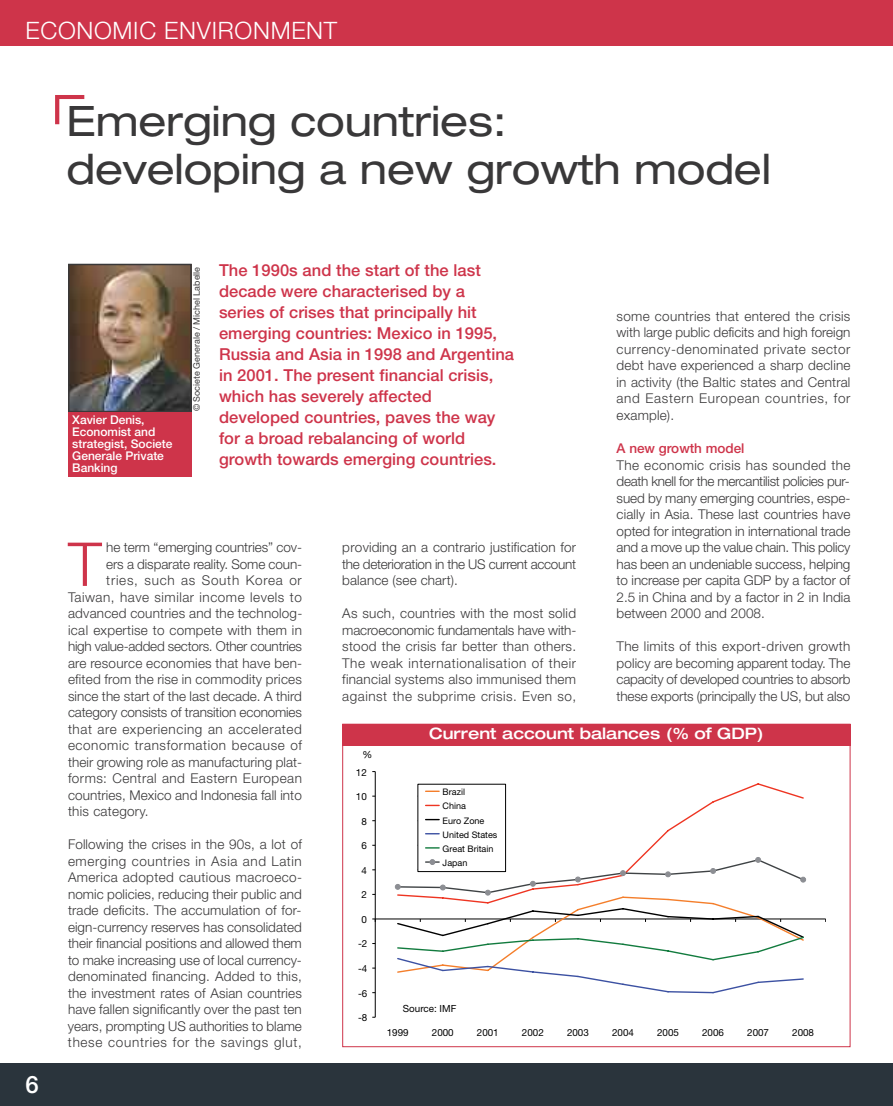
<style>
.page{position:relative;width:893px;height:1106px;background:#fff}
.page>*{position:absolute;margin:0;border:0;box-sizing:border-box;transform-origin:0 0}
.t1{font:300 60.6px "Helvetica Neue";color:#ce344a}
.t2{font:expanded 42px/48px "Helvetica Neue";letter-spacing:-.005em;color:#393839}
.t3{font:300 24px "Helvetica Neue";letter-spacing:.03em;color:#fff}
.t4{font:500 24px "Helvetica Neue";color:#fff}
.t5{font:500 16.5px/21px "Helvetica Neue";letter-spacing:.005em;color:#ce344a}
.t6{font:500 expanded 15.75px "Helvetica Neue";color:#fff}
.t7{font:300 13.5px/16.5px "Helvetica Neue";letter-spacing:.015em;color:#393839;text-align:justify}
.t8{font:300 13.5px "Helvetica Neue";letter-spacing:-.01em;color:#393839}
.t9{font:300 13.5px "Helvetica Neue";letter-spacing:.045em;color:#393839}
.t10{font:300 13.5px "Helvetica Neue";letter-spacing:-.02em;color:#393839}
.t11{font:300 13.5px "Helvetica Neue";letter-spacing:.04em;color:#393839}
.t12{font:300 13.5px "Helvetica Neue";letter-spacing:.035em;color:#393839}
.t13{font:300 13.5px "Helvetica Neue";letter-spacing:-.005em;color:#393839}
.t14{font:300 13.5px "Helvetica Neue";letter-spacing:.055em;color:#393839}
.t15{font:500 13.5px "Helvetica Neue";color:#ce344a}
.t16{font:500 12px/12px "Helvetica Neue";color:#fff}
.t17{font:9.75px "Helvetica Neue";color:#000}
.t18{font:9px/14.1px "Helvetica Neue";color:#000}
.t19{font:9px "Helvetica Neue";color:#393839}
</style>
<div class="page">
<img style="left:71px;top:267px;width:118px;height:142px">
<div style="left:68px;top:264px;width:124px;height:148px;border:2px solid #393839"></div>
<div style="left:68px;top:412px;width:124px;height:64px;background:#ce344a"></div>
<div style="left:0;top:1063px;width:893px;height:43px;background:#2a343c"></div>
<div style="left:0;top:0;width:893px;height:46px;background:#ce344a"></div>
<svg style="left:55px;top:95px;width:29px;height:29px"></svg>
<hr style="left:375px;top:771px;width:1px;height:246px;background:#000">
<hr style="left:375px;top:918px;width:451px;height:1px;background:#000">
<svg style="left:395px;top:784px;width:411px;height:210px"></svg>
<div style="left:342px;top:724px;width:508px;height:21px;background:#ce344a"></div>
<div style="left:342px;top:724px;width:508px;height:323px;border:1px solid #ce344a"></div>
<h3 class="t3" style="left:26px;top:21px;width:313px">ECONOMIC ENVIRONMENT</h3>
<h2 class="t2" style="left:67px;top:102px;width:706px">Emerging countries:<br>developing a new growth model</h2>
<h3 class="t4" style="left:26px;top:1076px;width:15px">6</h3>
<p class="t5" style="left:219px;top:261px;width:297px">The 1990s and the start of the last decade were characterised by a series of crises that principally hit emerging countries: Mexico in 1995, Russia and Asia in 1998 and Argentina in 2001. The present financial crisis, which has severely affected developed countries, paves the way for a broad rebalancing of world growth towards emerging countries.</p>
<p class="t19" style="left:193px;top:411px;width:146px;rotate:-90deg">© Societe Generale / Michel Labelle</p>
<p class="t7" style="left:617px;top:309px;width:235px">some countries that entered the crisis with large public deficits and high foreign currency-denominated private sector debt have experienced a sharp decline in activity (the Baltic states and Central and Eastern European countries, for example).</p>
<p class="t15" style="left:617px;top:443px;width:129px">A new growth model</p>
<p class="t7" style="left:617px;top:458px;width:235px">The economic crisis has sounded the death knell for the mercantilist policies pur&shy;sued by many emerging countries, espe&shy;cially in Asia. These last countries have opted for integration in international trade and a move up the value chain. This policy has been an undeniable success, helping to increase per capita GDP by a factor of 2.5 in China and by a factor in 2 in India between 2000 and 2008.</p>
<p class="t7" style="left:617px;top:639px;width:235px">The limits of this export-driven growth policy are becoming apparent today. The capacity of developed countries to absorb these exports (principally the US, but also</p>
<p class="t16" style="left:72px;top:414px;width:102px">Xavier Denis,<br>Economist and strategist, Societe<br>Generale Private<br>Banking</p>
<p class="t7" style="left:342px;top:540px;width:235px">providing an a contrario justification for the deterioration in the US current account balance (see chart).</p>
<p class="t7" style="left:342px;top:606px;width:236px">As such, countries with the most solid macroeconomic fundamentals have with&shy;stood the crisis far better than others.<br>The weak internationalisation of their financial systems also immunised them against the subprime crisis. Even so,</p>
<p class="t13" style="left:106px;top:542px;width:197px">he term “emerging countries” cov-</p>
<p class="t8" style="left:106px;top:559px;width:197px">ers a disparate reality. Some coun-</p>
<p class="t14" style="left:106px;top:575px;width:197px">tries, such as South Korea or</p>
<p class="t11" style="left:68px;top:592px;width:235px">Taiwan, have similar income levels to</p>
<p class="t7" style="left:68px;top:606px;width:236px">advanced countries and the technolog-</p>
<p class="t7" style="left:68px;top:623px;width:235px">ical expertise to compete with them in</p>
<p class="t10" style="left:68px;top:641px;width:235px">high value-added sectors. Other countries</p>
<p class="t7" style="left:68px;top:656px;width:236px">are resource economies that have ben-</p>
<p class="t7" style="left:68px;top:672px;width:235px">efited from the rise in commodity prices</p>
<p class="t7" style="left:68px;top:689px;width:235px">since the start of the last decade. A third</p>
<p class="t8" style="left:68px;top:707px;width:235px">category consists of transition economies</p>
<p class="t9" style="left:68px;top:724px;width:235px">that are experiencing an accelerated</p>
<p class="t9" style="left:68px;top:740px;width:235px">economic transformation because of</p>
<p class="t7" style="left:68px;top:755px;width:236px">their growing role as manufacturing plat-</p>
<p class="t12" style="left:68px;top:773px;width:235px">forms: Central and Eastern European</p>
<p class="t7" style="left:68px;top:788px;width:235px">countries, Mexico and Indonesia fall into</p>
<p class="t7" style="left:68px;top:804px;width:82px">this category.</p>
<p class="t7" style="left:68px;top:837px;width:236px">Following the crises in the 90s, a lot of emerging countries in Asia and Latin America adopted cautious macroeco&shy;nomic policies, reducing their public and trade deficits. The accumulation of for&shy;eign-currency reserves has consolidated their financial positions and allowed them to make increasing use of local currency&shy;denominated financing. Added to this, the investment rates of Asian countries have fallen significantly over the past ten years, prompting US authorities to blame these countries for the savings glut,</p>
<h1 class="t1" style="left:68px;top:542px;width:35px">T</h1>
<p class="t6" style="left:429px;top:727px;width:336px">Current account balances (% of GDP)</p>
<p class="t17" style="left:363px;top:750px;width:11px">%</p>
<p class="t17" style="left:356px;top:768px;width:12px">12</p>
<p class="t18" style="left:443px;top:786px;width:56px">Brazil<br>China<br>Euro Zone<br>United States<br>Great Britain<br>Japan</p>
<p class="t17" style="left:356px;top:793px;width:12px">10</p>
<p class="t17" style="left:361px;top:817px;width:7px">8</p>
<p class="t17" style="left:361px;top:842px;width:7px">6</p>
<p class="t17" style="left:361px;top:866px;width:7px">4</p>
<p class="t17" style="left:361px;top:891px;width:7px">2</p>
<p class="t17" style="left:361px;top:916px;width:7px">0</p>
<p class="t17" style="left:358px;top:940px;width:11px">-2</p>
<p class="t17" style="left:358px;top:965px;width:11px">-4</p>
<p class="t17" style="left:358px;top:989px;width:11px">-6</p>
<p class="t17" style="left:403px;top:1005px;width:55px">Source: IMF</p>
<p class="t17" style="left:358px;top:1014px;width:11px">-8</p>
<p class="t17" style="left:387px;top:1028px;width:23px">1999</p>
<p class="t17" style="left:432px;top:1028px;width:23px">2000</p>
<p class="t17" style="left:477px;top:1028px;width:23px">2001</p>
<p class="t17" style="left:522px;top:1028px;width:23px">2002</p>
<p class="t17" style="left:567px;top:1028px;width:23px">2003</p>
<p class="t17" style="left:612px;top:1028px;width:23px">2004</p>
<p class="t17" style="left:657px;top:1028px;width:23px">2005</p>
<p class="t17" style="left:702px;top:1028px;width:23px">2006</p>
<p class="t17" style="left:747px;top:1028px;width:23px">2007</p>
<p class="t17" style="left:792px;top:1028px;width:23px">2008</p>
</div>
